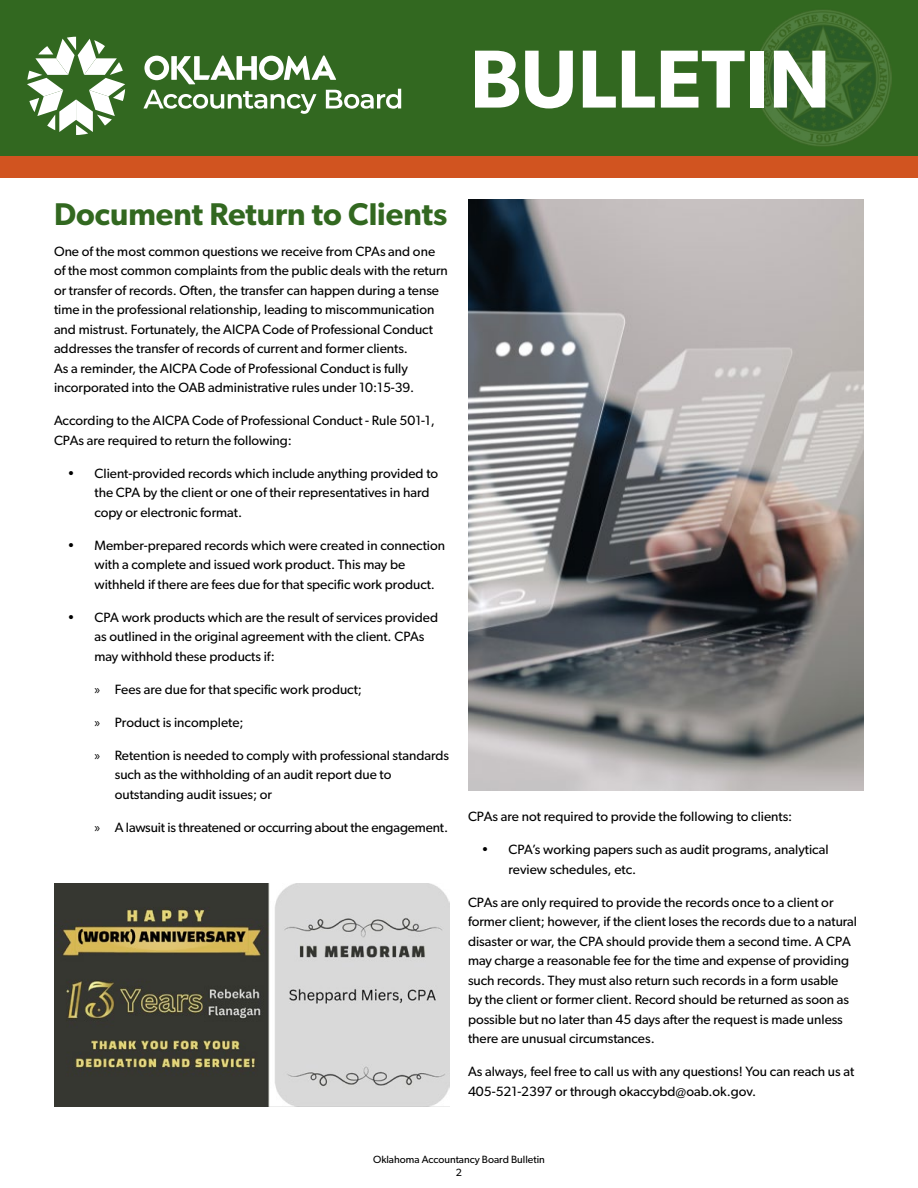
<style>
.page{position:relative;width:918px;height:1188px;background:#fff}
.page>*{position:absolute;margin:0;border:0;box-sizing:border-box;transform-origin:0 0}
.t1{font:600 82.5px "Gibson";color:#fff}
.t2{font:600 31.5px "Gibson";color:#326820}
.t3{font:13.5px/19.5px "Gibson";color:#000}
.t4{font:10.5px/13.5px "Gibson";color:#000;text-align:center}
.s1{font-family:"Myriad Pro"}
</style>
<div class="page">
<div style="left:0;top:0;width:918px;height:157px;background:#326820"></div>
<svg style="left:27px;top:37px;width:98px;height:98px"></svg>
<svg style="left:143px;top:56px;width:258px;height:58px"></svg>
<div style="left:0;top:157px;width:918px;height:21px;background:#d15420"></div>
<img style="left:755px;top:10px;width:136px;height:136px">
<img style="left:54px;top:884px;width:396px;height:223px">
<img style="left:468px;top:200px;width:396px;height:591px">
<h1 class="t1" style="left:470px;top:30px;width:362px">BULLETIN</h1>
<h2 class="t2" style="left:54px;top:195px;width:395px">Document Return to Clients</h2>
<p class="t3" style="left:54px;top:241px;width:395px">One of the most common questions we receive from CPAs and one of the most common complaints from the public deals with the return or transfer of records. Often, the transfer can happen during a tense time in the professional relationship, leading to miscommunication and mistrust. Fortunately, the AICPA Code of Professional Conduct addresses the transfer of records of current and former clients.<br>As a reminder, the AICPA Code of Professional Conduct is fully incorporated into the OAB administrative rules under 10:15-39.</p>
<p class="t3" style="left:54px;top:411px;width:382px">According to the AICPA Code of Professional Conduct - Rule 501-1,<br>CPAs are required to return the following:</p>
<p class="t3" style="left:94px;top:463px;width:345px;text-indent:-27px">• Client-provided records which include anything provided to the CPA by the client or one of their representatives in hard copy or electronic format.</p>
<p class="t3" style="left:94px;top:535px;width:352px;text-indent:-27px">• Member-prepared records which were created in connection with a complete and issued work product. This may be withheld if there are fees due for that specific work product.</p>
<p class="t3" style="left:94px;top:607px;width:345px;text-indent:-27px">• CPA work products which are the result of services provided as outlined in the original agreement with the client. CPAs may withhold these products if:</p>
<p class="t3" style="left:94px;top:679px;width:269px"><span class="s1">»</span> Fees are due for that specific work product;</p>
<p class="t3" style="left:94px;top:712px;width:151px"><span class="s1">»</span> Product is incomplete;</p>
<p class="t3" style="left:115px;top:745px;width:336px;text-indent:-20px"><span class="s1">»</span> Retention is needed to comply with professional standards such as the withholding of an audit report due to outstanding audit issues; or</p>
<p class="t3" style="left:94px;top:817px;width:355px"><span class="s1">»</span> A lawsuit is threatened or occurring about the engagement.</p>
<p class="t3" style="left:468px;top:807px;width:326px">CPAs are not required to provide the following to clients:</p>
<p class="t3" style="left:509px;top:840px;width:322px;text-indent:-27px">• CPA’s working papers such as audit programs, analytical review schedules, etc.</p>
<p class="t3" style="left:468px;top:892px;width:390px">CPAs are only required to provide the records once to a client or former client; however, if the client loses the records due to a natural disaster or war, the CPA should provide them a second time. A CPA may charge a reasonable fee for the time and expense of providing such records. They must also return such records in a form usable<br>by the client or former client. Record should be returned as soon as possible but no later than 45 days after the request is made unless there are unusual circumstances.</p>
<p class="t3" style="left:468px;top:1062px;width:388px">As always, feel free to call us with any questions! You can reach us at<br>405-521-2397 or through okaccybd@oab.ok.gov.</p>
<p class="t4" style="left:373px;top:1152px;width:173px">Oklahoma Accountancy Board Bulletin<br>2</p>
</div>
